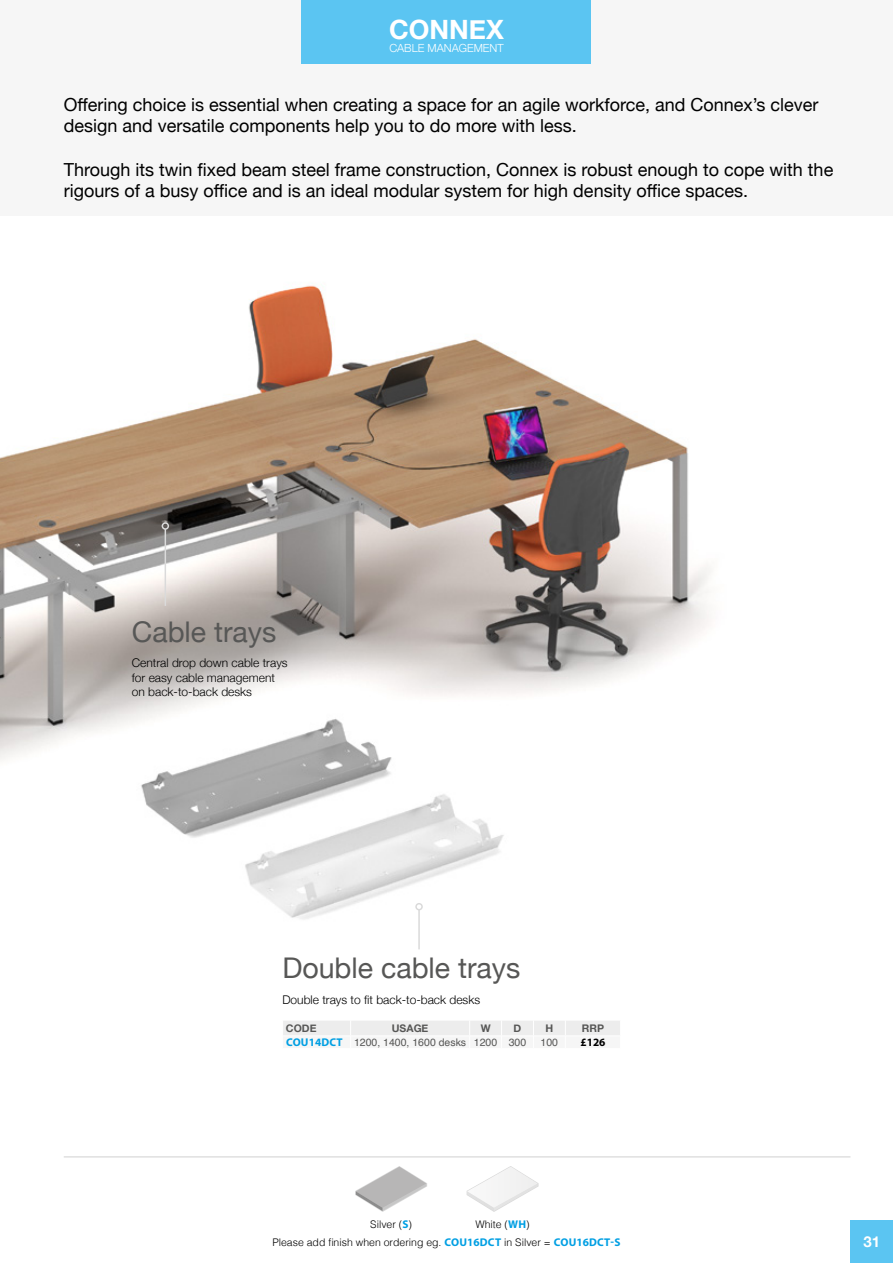
<style>
.page{position:relative;width:893px;height:1263px;background:#fff}
.page>*{position:absolute;margin:0;border:0;box-sizing:border-box;transform-origin:0 0}
.t1{font:28.5px "Helvetica Neue";color:#575756}
.t2{font:700 26.55px "Helvetica Neue";color:#fff}
.t3{font:18px/21.6px "Helvetica Neue";color:#000}
.t4{font:700 15px "Helvetica Neue";color:#fff}
.t5{font:300 12px/14.4px "Helvetica Neue";color:#000}
.t6{font:300 11.25px "Helvetica Neue";color:#fff}
.t7{font:700 11.25px "Myriad Pro";color:#000}
.t8{font:300 10.5px "Helvetica";color:#000}
.t9{font:10.5px "Helvetica";color:#575756}
.t10{font:700 10.5px "Helvetica Neue";color:#575756}
.s1{font-family:"Myriad Pro";font-weight:700;font-size:11.25px;color:#009fe3}
</style>
<div class="page">
<div style="left:0;top:0;width:893px;height:215px;background:#f6f6f6"></div>
<div style="left:302px;top:0;width:289px;height:64px;background:#5bc5f2"></div>
<img style="left:0;top:285px;width:803px;height:910px">
<hr style="left:282px;top:1048px;width:69px;height:1px;background:#fff">
<hr style="left:351px;top:1048px;width:119px;height:1px;background:#fff">
<hr style="left:470px;top:1048px;width:32px;height:1px;background:#fff">
<hr style="left:502px;top:1048px;width:31px;height:1px;background:#fff">
<hr style="left:533px;top:1048px;width:32px;height:1px;background:#fff">
<hr style="left:565px;top:1048px;width:56px;height:1px;background:#fff">
<svg style="left:282px;top:1020px;width:339px;height:28px"></svg>
<hr style="left:165px;top:529px;width:1px;height:77px;background:#dadada">
<div style="left:162px;top:522px;width:7px;height:8px;border:2px solid #dadada;border-radius:50%"></div>
<hr style="left:418px;top:910px;width:2px;height:39px;background:#dadada">
<div style="left:415px;top:903px;width:8px;height:7px;border:2px solid #dadada;border-radius:50%"></div>
<hr style="left:64px;top:1157px;width:786px;height:1px;background:#d0d0d0">
<svg style="left:355px;top:1166px;width:72px;height:46px"></svg>
<svg style="left:467px;top:1166px;width:72px;height:46px"></svg>
<div style="left:850px;top:1220px;width:43px;height:43px;background:#5bc5f2"></div>
<h2 class="t2" style="left:389px;top:8px;width:116px">CONNEX</h2>
<p class="t6" style="left:389px;top:39px;width:116px">CABLE MANAGEMENT</p>
<p class="t3" style="left:64px;top:95px;width:756px">Offering choice is essential when creating a space for an agile workforce, and Connex’s clever design and versatile components help you to do more with less.</p>
<p class="t3" style="left:64px;top:159px;width:771px">Through its twin fixed beam steel frame construction, Connex is robust enough to cope with the rigours of a busy office and is an ideal modular system for high density office spaces.</p>
<h1 class="t1" style="left:132px;top:611px;width:146px">Cable trays</h1>
<p class="t5" style="left:132px;top:655px;width:157px">Central drop down cable trays for easy cable management on back-to-back desks</p>
<h1 class="t1" style="left:282px;top:948px;width:240px">Double cable trays</h1>
<p class="t5" style="left:282px;top:991px;width:199px">Double trays to fit back-to-back desks</p>
<p class="t10" style="left:286px;top:1020px;width:32px">CODE</p>
<p class="t10" style="left:392px;top:1020px;width:38px">USAGE</p>
<p class="t10" style="left:481px;top:1020px;width:11px">W</p>
<p class="t10" style="left:514px;top:1020px;width:9px">D</p>
<p class="t10" style="left:545px;top:1020px;width:9px">H</p>
<p class="t10" style="left:582px;top:1020px;width:24px">RRP</p>
<p class="t9" style="left:286px;top:1034px;width:242px"><span class="s1">COU14DCT</span> 1200, 1400, 1600 desks 1200 300</p>
<p class="t9" style="left:541px;top:1034px;width:19px">100</p>
<p class="t7" style="left:580px;top:1035px;width:26px">£126</p>
<p class="t8" style="left:370px;top:1215px;width:43px">Silver (<span class="s1">S</span>)</p>
<p class="t8" style="left:475px;top:1215px;width:56px">White (<span class="s1">WH</span>)</p>
<p class="t8" style="left:272px;top:1233px;width:350px">Please add finish when ordering eg. <span class="s1">COU16DCT</span> in Silver = <span class="s1">COU16DCT-S</span></p>
<p class="t4" style="left:863px;top:1230px;width:18px">31</p>
</div>
